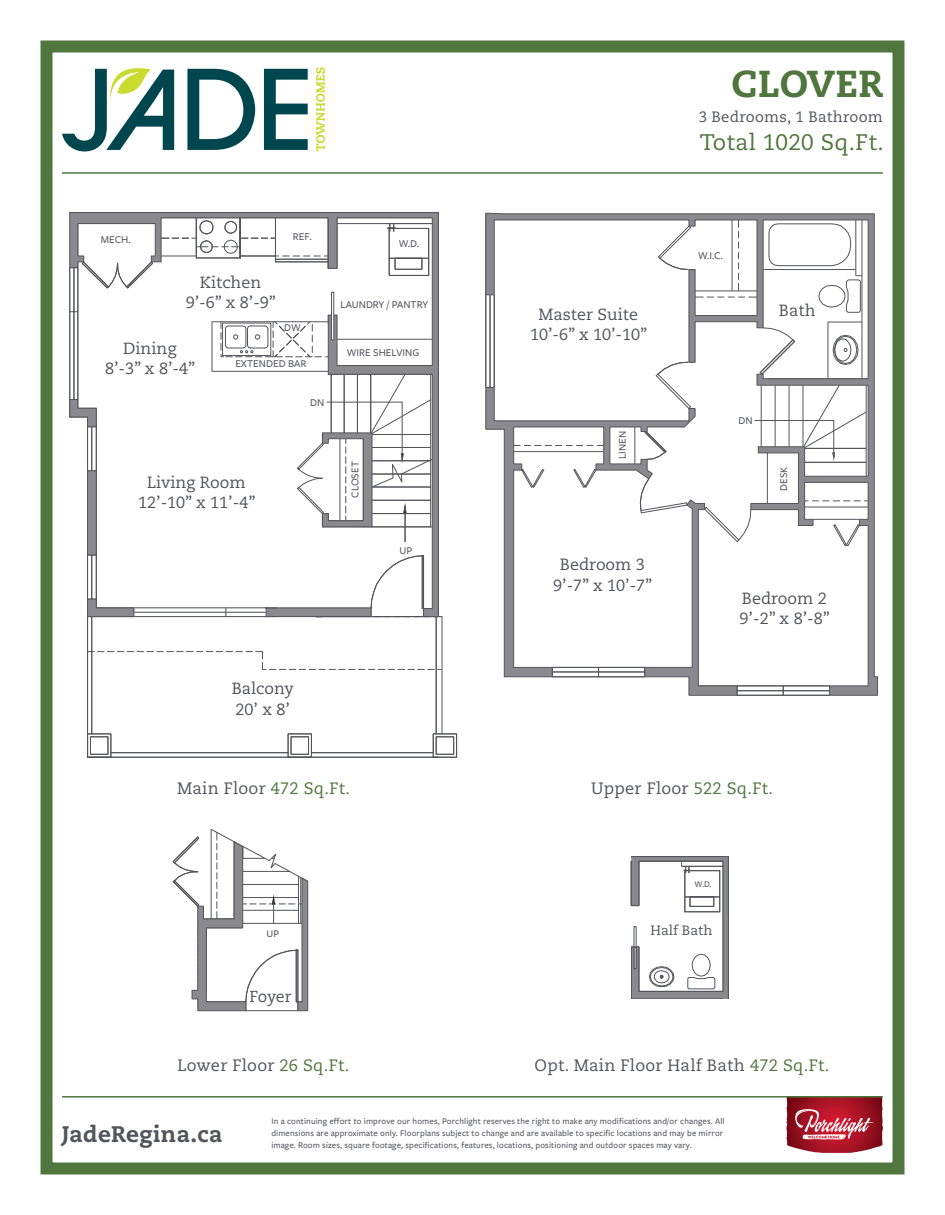
<style>
.page{position:relative;width:945px;height:1215px;background:#fff}
.page>*{position:absolute;margin:0;border:0;box-sizing:border-box;transform-origin:0 0}
.t1{font:800 37.5px "Caecilia LT Std";letter-spacing:.015em;color:#4e763d}
.t2{font:22.5px "Caecilia LT Std";letter-spacing:.015em;color:#4e763d}
.t3{font:800 22.5px "Caecilia LT Std";letter-spacing:.015em;color:#54555a}
.t4{font:16.5px "Caecilia LT Std";letter-spacing:.015em;color:#54555a}
.t5{font:16.2px/20.2px "Caecilia LT Std";color:#54555a;text-align:center}
.t6{font:15.9px "Caecilia LT Std";letter-spacing:-.02em;color:#54555a}
.t7{font:15px "Caecilia LT Std";letter-spacing:.015em;color:#54555a}
.t8{font:13.5px "Caecilia LT Std";color:#54555a}
.t9{font:500 10.8px "Freight Sans Pro";color:#54555a}
.t10{font:500 10.65px "Freight Sans Pro";color:#54555a}
.t11{font:500 9px/12px "Freight Sans Pro";letter-spacing:.015em;color:#54555a}
.s1{color:#4e763d}
</style>
<div class="page">
<svg style="left:786px;top:1098px;width:1px;height:34px"></svg>
<svg style="left:795px;top:1109px;width:79px;height:31px;background:#c5515f"></svg>
<hr style="left:62px;top:1096px;width:821px;height:2px;background:#4e763d">
<hr style="left:62px;top:172px;width:821px;height:2px;background:#4e763d">
<svg style="left:62px;top:68px;width:112px;height:83px"></svg>
<svg style="left:187px;top:69px;width:68px;height:81px"></svg>
<svg style="left:264px;top:69px;width:44px;height:81px"></svg>
<svg style="left:316px;top:67px;width:9px;height:84px"></svg>
<div style="left:40px;top:40px;width:864px;height:1134px;border:12px solid #4e763d"></div>
<svg style="left:172px;top:828px;width:137px;height:183px"></svg>
<svg style="left:485px;top:212px;width:393px;height:484px"></svg>
<svg style="left:485px;top:387px;width:211px;height:290px"></svg>
<svg style="left:521px;top:468px;width:24px;height:20px"></svg>
<svg style="left:573px;top:468px;width:24px;height:20px"></svg>
<svg style="left:644px;top:431px;width:23px;height:29px"></svg>
<div style="left:433px;top:734px;width:24px;height:24px;border:1px solid #54555a"></div>
<div style="left:436px;top:736px;width:18px;height:19px;border:1px solid #54555a"></div>
<div style="left:288px;top:734px;width:24px;height:24px;border:1px solid #54555a"></div>
<div style="left:291px;top:736px;width:18px;height:19px;border:1px solid #54555a"></div>
<hr style="left:111px;top:752px;width:177px;height:1px;background:#54555a">
<hr style="left:88px;top:757px;width:350px;height:1px;background:#54555a">
<div style="left:87px;top:734px;width:24px;height:24px;border:1px solid #54555a"></div>
<div style="left:90px;top:736px;width:18px;height:19px;border:1px solid #54555a"></div>
<hr style="left:311px;top:752px;width:122px;height:1px;background:#54555a">
<svg style="left:69px;top:212px;width:370px;height:161px"></svg>
<hr style="left:69px;top:268px;width:1px;height:132px;background:#54555a">
<hr style="left:74px;top:268px;width:1px;height:132px;background:#54555a">
<hr style="left:77px;top:268px;width:1px;height:132px;background:#54555a">
<div style="left:331px;top:292px;width:3px;height:48px;border:1px solid #54555a"></div>
<svg style="left:161px;top:220px;width:167px;height:38px"></svg>
<svg style="left:69px;top:261px;width:85px;height:28px"></svg>
<svg style="left:69px;top:373px;width:374px;height:362px"></svg>
<svg style="left:220px;top:315px;width:117px;height:43px"></svg>
<hr style="left:670px;top:1052px;width:51px;height:1px;background:#54555a">
<hr style="left:670px;top:1063px;width:51px;height:1px;background:#54555a">
<hr style="left:670px;top:1075px;width:51px;height:1px;background:#54555a">
<hr style="left:670px;top:1086px;width:51px;height:1px;background:#54555a">
<hr style="left:670px;top:1098px;width:51px;height:1px;background:#54555a">
<hr style="left:670px;top:1110px;width:51px;height:1px;background:#54555a">
<hr style="left:670px;top:1121px;width:51px;height:1px;background:#54555a">
<hr style="left:670px;top:1133px;width:53px;height:1px;background:#54555a">
<hr style="left:631px;top:1204px;width:38px;height:1px;background:#54555a">
<hr style="left:631px;top:1212px;width:38px;height:1px;background:#54555a">
<svg style="left:631px;top:856px;width:98px;height:143px"></svg>
<p class="t9" style="left:101px;top:232px;width:32px">MECH.</p>
<p class="t9" style="left:293px;top:229px;width:20px">REF.</p>
<p class="t5" style="left:186px;top:272px;width:92px">Kitchen<br>9’-6” x 8’-9”</p>
<p class="t5" style="left:105px;top:338px;width:92px">Dining<br>8’-3” x 8’-4”</p>
<p class="t9" style="left:284px;top:320px;width:18px">DW</p>
<p class="t9" style="left:235px;top:356px;width:72px">EXTENDED BAR</p>
<p class="t9" style="left:310px;top:396px;width:16px">DN</p>
<p class="t9" style="left:399px;top:236px;width:22px">W.D.</p>
<p class="t9" style="left:340px;top:297px;width:89px">LAUNDRY / PANTRY</p>
<p class="t9" style="left:347px;top:345px;width:74px">WIRE SHELVING</p>
<p class="t5" style="left:138px;top:472px;width:119px">Living Room<br>12’-10” x 11’-4”</p>
<p class="t9" style="left:348px;top:498px;width:38px;rotate:-90deg">CLOSET</p>
<p class="t9" style="left:400px;top:543px;width:14px">UP</p>
<p class="t5" style="left:232px;top:679px;width:64px;text-align:left">Balcony<br>20’ x 8’</p>
<p class="t4" style="left:177px;top:779px;width:175px">Main Floor <span class="s1">472 Sq.Ft.</span></p>
<p class="t10" style="left:267px;top:926px;width:14px">UP</p>
<p class="t6" style="left:250px;top:987px;width:43px">Foyer</p>
<p class="t1" style="left:731px;top:61px;width:153px">CLOVER</p>
<p class="t7" style="left:699px;top:108px;width:186px">3 Bedrooms, 1 Bathroom</p>
<p class="t2" style="left:700px;top:130px;width:185px">Total 1020 Sq.Ft.</p>
<p class="t5" style="left:530px;top:305px;width:119px">Master Suite<br>10’-6” x 10’-10”</p>
<p class="t9" style="left:615px;top:459px;width:30px;rotate:-90deg">LINEN</p>
<p class="t5" style="left:553px;top:555px;width:101px">Bedroom 3<br>9’-7” x 10’-7”</p>
<p class="t9" style="left:698px;top:248px;width:26px">W.I.C.</p>
<p class="t5" style="left:779px;top:301px;width:38px">Bath</p>
<p class="t9" style="left:739px;top:413px;width:16px">DN</p>
<p class="t9" style="left:776px;top:491px;width:26px;rotate:-90deg">DESK</p>
<p class="t5" style="left:740px;top:589px;width:92px;text-align:left">Bedroom 2<br>9’-2” x 8’-8”</p>
<p class="t4" style="left:591px;top:779px;width:183px">Upper Floor <span class="s1">522 Sq.Ft.</span></p>
<p class="t11" style="left:695px;top:877px;width:19px">W.D.</p>
<p class="t8" style="left:651px;top:922px;width:63px">Half Bath</p>
<p class="t4" style="left:178px;top:1056px;width:173px">Lower Floor <span class="s1">26 Sq.Ft.</span></p>
<p class="t4" style="left:535px;top:1056px;width:296px">Opt. Main Floor Half Bath <span class="s1">472 Sq.Ft.</span></p>
<h2 class="t3" style="left:62px;top:1120px;width:162px">JadeRegina.ca</h2>
<p class="t11" style="left:271px;top:1115px;width:455px">In a continuing effort to improve our homes, Porchlight reserves the right to make any modifications and/or changes. All dimensions are approximate only. Floorplans subject to change and are available to specific locations and may be mirror image. Room sizes, square footage, specifications, features, locations, positioning and outdoor spaces may vary.</p>
</div>
